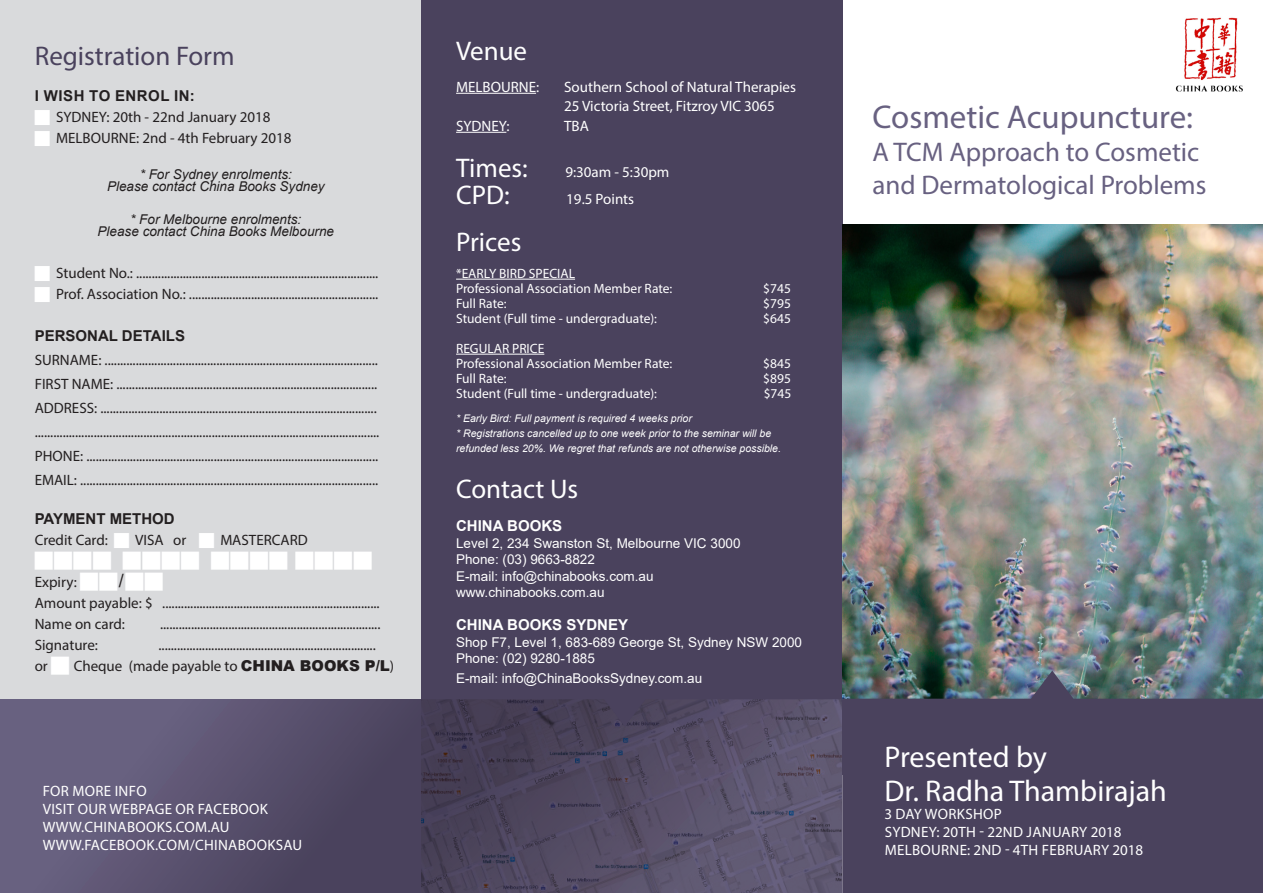
<style>
.page{position:relative;width:1263px;height:893px;background:#fff}
.page>*{position:absolute;margin:0;border:0;box-sizing:border-box;transform-origin:0 0}
.Cover_Message{font:33px "Myriad Pro";color:#686181}
.Cover_Title{font:30px/34.5px "Myriad Pro";color:#fff}
.Cover_Message-2{font:27px/33px "Myriad Pro";color:#686181}
.Body_text{font:27px "Myriad Pro";color:#fff}
.Cover_Title-2{font:27px "Myriad Pro";color:#4a425d}
.Cover_description{font:18px "Arial";color:#231f20}
.Cover_description-2{font:15px/24px "Myriad Pro";color:#231f20}
.Cover_description-3{font:15px "Myriad Pro";letter-spacing:.02em;color:#fff}
.Body_text-2{font:15px "Myriad Pro";color:#fff}
.Light_description_wh{font:15px "Myriad Pro";letter-spacing:.02em;color:#fff}
.Body_text-3{font:700 15px "Arial";color:#fff}
.Cover_description-4{font:700 15px/21px "Arial";color:#231f20}
.Cover_Title-3{font:15px "Myriad Pro";letter-spacing:.02em;color:#fff}
.Body_text-4{font:13.5px/15px "Myriad Pro";color:#fff}
.Body_text-5{font:13.5px/16.5px "Arial";color:#fff}
.Cover_description-5{font:italic 13.5px "Arial";color:#231f20}
.Body_text-6{font:italic 10.5px/15px "Arial";color:#fff}
.s1{font-family:"Arial";font-weight:700}
.s2{font-family:"Myriad Pro";font-weight:400}
.s3{font-family:"Arial";font-weight:900}
</style>
<div class="page">
<div style="left:421px;top:0;width:421px;height:775px;background:#4a425d"></div>
<img style="left:421px;top:699px;width:421px;height:194px">
<img style="left:842px;top:225px;width:421px;height:446px">
<svg style="left:842px;top:671px;width:421px;height:222px;fill:#4a425d"></svg>
<div style="left:0;top:0;width:421px;height:893px;background:#d9dadc"></div>
<div style="left:0;top:699px;width:421px;height:194px;background:linear-gradient(to right,#6d6686,#48405a)"></div>
<hr style="left:456px;top:93px;width:80px;height:1px;background:#fff">
<hr style="left:456px;top:132px;width:50px;height:1px;background:#fff">
<hr style="left:456px;top:279px;width:119px;height:1px;background:#fff">
<hr style="left:456px;top:354px;width:88px;height:1px;background:#fff">
<img style="left:1175px;top:17px;width:68px;height:75px">
<p class="Cover_Title-2" style="left:35px;top:39px;width:202px">Registration Form</p>
<p class="Cover_description-2" style="left:56px;top:85px;width:216px;line-height:21px;text-indent:-21px"><span class="s1">I WISH TO ENROL IN:<br></span>SYDNEY: 20th - 22nd January 2018</p>
<p class="Cover_description-2" style="left:56px;top:126px;width:237px">MELBOURNE: 2nd - 4th February 2018</p>
<p class="Cover_description-5" style="left:140px;top:165px;width:154px">* For Sydney enrolments:</p>
<p class="Cover_description-5" style="left:107px;top:177px;width:219px">Please contact China Books Sydney</p>
<p class="Cover_description-5" style="left:130px;top:210px;width:173px">* For Melbourne enrolments:</p>
<p class="Cover_description-5" style="left:98px;top:222px;width:238px">Please contact China Books Melbourne</p>
<p class="Cover_description-2" style="left:56px;top:262px;width:324px;line-height:21px">Student No.: ..............................................................................<br>Prof. Association No.: .............................................................</p>
<p class="Cover_description-2" style="left:35px;top:324px;width:345px"><span class="s1">PERSONAL DETAILS<br></span>SURNAME: ........................................................................................<br>FIRST NAME: ....................................................................................<br>ADDRESS: .........................................................................................</p>
<p class="Cover_description-2" style="left:35px;top:420px;width:346px;text-align:justify">...............................................................................................................<br>PHONE: ..............................................................................................<br>EMAIL: ................................................................................................</p>
<p class="Cover_description-4" style="left:35px;top:508px;width:142px">PAYMENT METHOD<br><span class="s2">Credit Card:</span></p>
<p class="Cover_description-2" style="left:135px;top:528px;width:53px">VISA or</p>
<p class="Cover_description-2" style="left:220px;top:528px;width:89px">MASTERCARD</p>
<p class="Cover_description-2" style="left:35px;top:570px;width:44px">Expiry:</p>
<p class="Cover_description" style="left:119px;top:568px;width:7px">/</p>
<p class="Cover_description-2" style="left:35px;top:592px;width:346px;line-height:21px">Amount payable: $ ......................................................................<br>Name on card:</p>
<p class="Cover_description-2" style="left:160px;top:612px;width:222px">.......................................................................</p>
<p class="Cover_description-2" style="left:35px;top:633px;width:65px">Signature:</p>
<p class="Cover_description-2" style="left:158px;top:633px;width:219px">......................................................................</p>
<p class="Cover_description-2" style="left:35px;top:654px;width:15px">or</p>
<p class="Cover_description-2" style="left:74px;top:654px;width:322px">Cheque (made payable to <span class="s3">CHINA BOOKS P/L</span>)</p>
<p class="Light_description_wh" style="left:43px;top:782px;width:106px">FOR MORE INFO</p>
<p class="Light_description_wh" style="left:43px;top:800px;width:227px">VISIT OUR WEBPAGE OR FACEBOOK</p>
<p class="Cover_description-3" style="left:43px;top:818px;width:188px">WWW.CHINABOOKS.COM.AU</p>
<p class="Cover_description-3" style="left:43px;top:836px;width:261px">WWW.FACEBOOK.COM/CHINABOOKSAU</p>
<p class="Body_text" style="left:456px;top:35px;width:73px">Venue</p>
<p class="Body_text-2" style="left:456px;top:77px;width:85px">MELBOURNE:</p>
<p class="Body_text-2" style="left:564px;top:77px;width:233px">Southern School of Natural Therapies</p>
<p class="Body_text-2" style="left:564px;top:97px;width:212px">25 Victoria Street, Fitzroy VIC 3065</p>
<p class="Body_text-2" style="left:456px;top:116px;width:55px">SYDNEY:</p>
<p class="Body_text-2" style="left:564px;top:116px;width:26px">TBA</p>
<p class="Body_text" style="left:456px;top:152px;width:73px">Times:</p>
<p class="Body_text-2" style="left:565px;top:163px;width:106px">9:30am - 5:30pm</p>
<p class="Body_text" style="left:456px;top:179px;width:55px">CPD:</p>
<p class="Body_text-2" style="left:566px;top:190px;width:69px">19.5 Points</p>
<p class="Body_text" style="left:456px;top:225px;width:67px">Prices</p>
<p class="Body_text-4" style="left:456px;top:266px;width:218px">*EARLY BIRD SPECIAL<br>Professional Association Member Rate:</p>
<p class="Body_text-4" style="left:763px;top:281px;width:29px">$745</p>
<p class="Body_text-4" style="left:456px;top:296px;width:52px">Full Rate:</p>
<p class="Body_text-4" style="left:763px;top:296px;width:29px">$795</p>
<p class="Body_text-4" style="left:456px;top:311px;width:203px">Student (Full time - undergraduate):</p>
<p class="Body_text-4" style="left:763px;top:311px;width:29px">$645</p>
<p class="Body_text-4" style="left:456px;top:341px;width:218px">REGULAR PRICE<br>Professional Association Member Rate:</p>
<p class="Body_text-4" style="left:763px;top:356px;width:29px">$845</p>
<p class="Body_text-4" style="left:456px;top:371px;width:52px">Full Rate:</p>
<p class="Body_text-4" style="left:763px;top:371px;width:29px">$895</p>
<p class="Body_text-4" style="left:456px;top:386px;width:203px">Student (Full time - undergraduate):</p>
<p class="Body_text-4" style="left:764px;top:386px;width:29px">$745</p>
<p class="Body_text-6" style="left:456px;top:411px;width:326px">* Early Bird: Full payment is required 4 weeks prior<br>* Registrations cancelled up to one week prior to the seminar will be refunded less 20%. We regret that refunds are not otherwise possible.</p>
<p class="Body_text" style="left:456px;top:473px;width:124px">Contact Us</p>
<p class="Body_text-3" style="left:456px;top:515px;width:108px">CHINA BOOKS</p>
<p class="Body_text-5" style="left:456px;top:535px;width:286px">Level 2, 234 Swanston St, Melbourne VIC 3000<br>Phone: (03) 9663-8822<br>E-mail: info@chinabooks.com.au www.chinabooks.com.au</p>
<p class="Body_text-3" style="left:456px;top:614px;width:173px">CHINA BOOKS SYDNEY</p>
<p class="Body_text-5" style="left:456px;top:634px;width:347px">Shop F7, Level 1, 683-689 George St, Sydney NSW 2000</p>
<p class="Body_text-5" style="left:456px;top:649px;width:248px;line-height:19.5px">Phone: (02) 9280-1885<br>E-mail: info@ChinaBooksSydney.com.au</p>
<p class="Cover_Message" style="left:872px;top:97px;width:322px">Cosmetic Acupuncture:</p>
<p class="Cover_Message-2" style="left:872px;top:135px;width:335px">A TCM Approach to Cosmetic and Dermatological Problems</p>
<p class="Cover_Title" style="left:884px;top:739px;width:284px">Presented by<br>Dr. Radha Thambirajah</p>
<p class="Cover_Title-3" style="left:884px;top:805px;width:119px">3 DAY WORKSHOP</p>
<p class="Cover_description-3" style="left:885px;top:823px;width:238px">SYDNEY: 20TH - 22ND JANUARY 2018</p>
<p class="Cover_description-3" style="left:885px;top:841px;width:260px">MELBOURNE: 2ND - 4TH FEBRUARY 2018</p>
</div>
